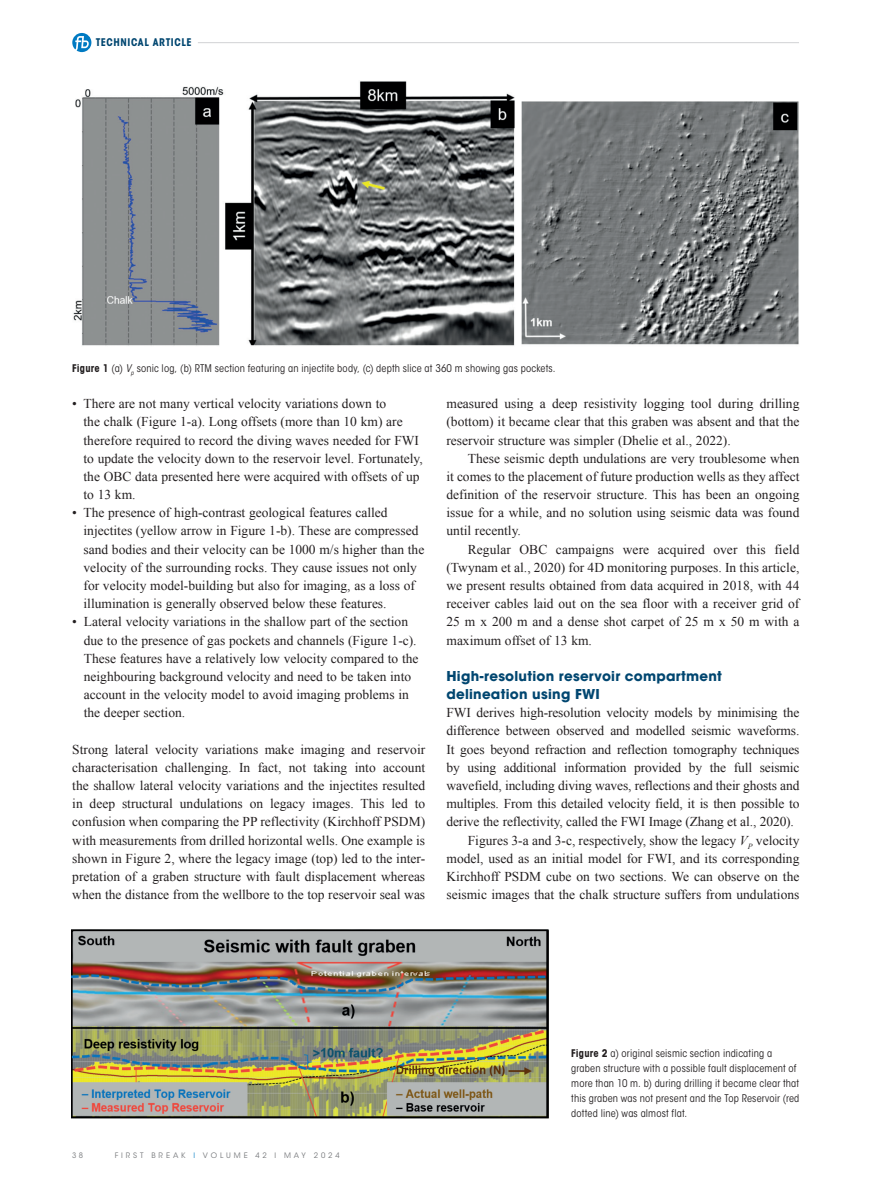
<style>
.page{position:relative;width:893px;height:1191px;background:#fff}
.page>*{position:absolute;margin:0;border:0;box-sizing:border-box;transform-origin:0 0}
._00-FB_BODY{font:13.5px/18.1px "Times New Roman";color:#231f20;text-align:justify}
._00-FB_BODY_list{font:13.5px/18.1px "Times New Roman";color:#231f20}
._00-FB_BODY_indent{font:13.5px/18.1px "Times New Roman";color:#231f20;text-align:justify}
._02-HEADER_2{font:700 13.5px/18.1px "ITC Avant Garde Std";letter-spacing:.02em;color:#004670}
._06-CAPTION_black{font:condensed 10.5px/15px "ITC Avant Garde Std";letter-spacing:.015em;color:#231f20}
.t1{font:700 condensed 10.5px "ITC Avant Garde Std";letter-spacing:.055em;color:#004670}
.t2{font:7.5px "ITC Avant Garde Std";letter-spacing:.385em;color:#787a7d}
.s1{font-weight:700}
.s2{font-style:italic}
.s3{color:#1c8acb}
</style>
<div class="page">
<hr style="left:198px;top:42px;width:601px;height:1px;background:#d1d2d4">
<svg style="left:72px;top:33px;width:19px;height:19px"></svg>
<img style="left:73px;top:81px;width:726px;height:265px">
<img style="left:72px;top:929px;width:477px;height:189px">
<p class="t1" style="left:96px;top:36px;width:98px">TECHNICAL ARTICLE</p>
<p class="_06-CAPTION_black" style="left:72px;top:360px;width:485px"><span class="s1">Figure 1</span> (a) <span class="s2">V</span><sub>p</sub> sonic log, (b) RTM section featuring an injectite body, (c) depth slice at 360 m showing gas pockets.</p>
<p class="_00-FB_BODY_list" style="left:84px;top:394px;width:341px;text-indent:-11px">• There are not many vertical velocity variations down to<br>the chalk (Figure 1-a). Long offsets (more than 10 km) are therefore required to record the diving waves needed for FWI to update the velocity down to the reservoir level. Fortunately, the OBC data presented here were acquired with offsets of up to 13 km.</p>
<p class="_00-FB_BODY_list" style="left:84px;top:503px;width:342px;text-indent:-11px">• The presence of high-contrast geological features called injectites (yellow arrow in Figure 1-b). These are compressed sand bodies and their velocity can be 1000 m/s higher than the velocity of the surrounding rocks. They cause issues not only for velocity model-building but also for imaging, as a loss of illumination is generally observed below these features.</p>
<p class="_00-FB_BODY_list" style="left:84px;top:612px;width:336px;text-indent:-11px">• Lateral velocity variations in the shallow part of the section due to the presence of gas pockets and channels (Figure 1-c).<br>These features have a relatively low velocity compared to the neighbouring background velocity and need to be taken into account in the velocity model to avoid imaging problems in the deeper section.</p>
<p class="_00-FB_BODY" style="left:72px;top:740px;width:354px">Strong lateral velocity variations make imaging and reservoir characterisation challenging. In fact, not taking into account the shallow lateral velocity variations and the injectites resulted in deep structural undulations on legacy images. This led to confusion when comparing the PP reflectivity (Kirchhoff PSDM) with measurements from drilled horizontal wells. One example is shown in Figure 2, where the legacy image (top) led to the inter&shy;pretation of a graben structure with fault displacement whereas when the distance from the wellbore to the top reservoir seal was</p>
<p class="_00-FB_BODY" style="left:446px;top:394px;width:354px">measured using a deep resistivity logging tool during drilling (bottom) it became clear that this graben was absent and that the reservoir structure was simpler (Dhelie et al., 2022).</p>
<p class="_00-FB_BODY_indent" style="left:446px;top:449px;width:354px;text-indent:21px">These seismic depth undulations are very troublesome when it comes to the placement of future production wells as they affect definition of the reservoir structure. This has been an ongoing issue for a while, and no solution using seismic data was found until recently.</p>
<p class="_00-FB_BODY_indent" style="left:446px;top:540px;width:354px;text-indent:21px">Regular OBC campaigns were acquired over this field (Twynam et al., 2020) for 4D monitoring purposes. In this article, we present results obtained from data acquired in 2018, with 44 receiver cables laid out on the sea floor with a receiver grid of 25 m x 200 m and a dense shot carpet of 25 m x 50 m with a maximum offset of 13 km.</p>
<p class="_02-HEADER_2" style="left:446px;top:667px;width:277px">High-resolution reservoir compartment delineation using FWI</p>
<p class="_00-FB_BODY" style="left:446px;top:703px;width:354px">FWI derives high-resolution velocity models by minimising the difference between observed and modelled seismic waveforms.<br>It goes beyond refraction and reflection tomography techniques by using additional information provided by the full seismic wavefield, including diving waves, reflections and their ghosts and multiples. From this detailed velocity field, it is then possible to derive the reflectivity, called the FWI Image (Zhang et al., 2020).</p>
<p class="_00-FB_BODY_indent" style="left:446px;top:830px;width:354px;text-indent:21px">Figures 3-a and 3-c, respectively, show the legacy <span class="s2">V</span><sub>P</sub> velocity model, used as an initial model for FWI, and its corresponding Kirchhoff PSDM cube on two sections. We can observe on the seismic images that the chalk structure suffers from undulations</p>
<p class="t2" style="left:72px;top:1151px;width:12px">3 8</p>
<p class="t2" style="left:115px;top:1151px;width:226px">FIRST BREAK <span class="s3">I</span> VOLUME 42 I MAY 2024</p>
<p class="_06-CAPTION_black" style="left:571px;top:1046px;width:230px"><span class="s1">Figure 2</span> a) original seismic section indicating a graben structure with a possible fault displacement of more than 10 m. b) during drilling it became clear that this graben was not present and the Top Reservoir (red dotted line) was almost flat.</p>
</div>
